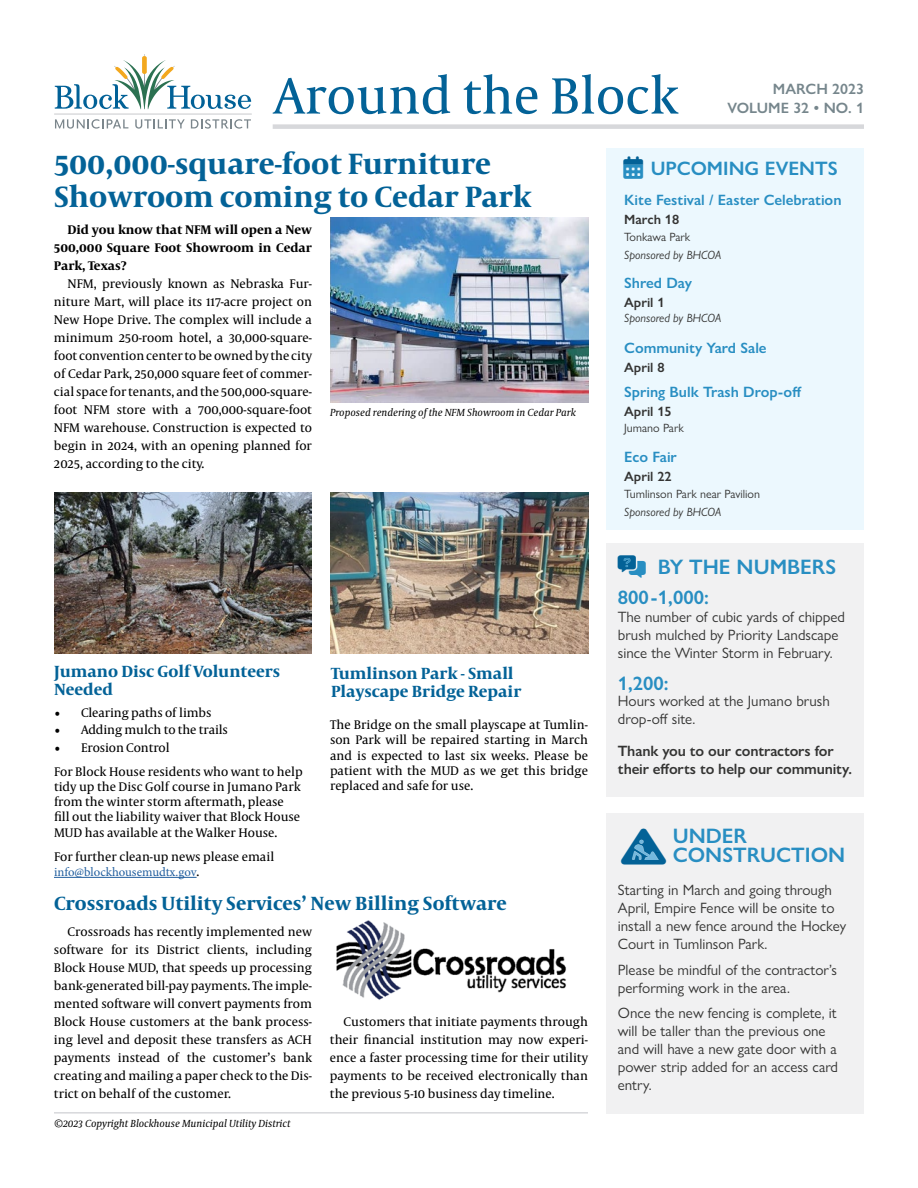
<style>
.page{position:relative;width:918px;height:1188px;background:#fff}
.page>*{position:absolute;margin:0;border:0;box-sizing:border-box;transform-origin:0 0}
.t1{font:52.05px "Capitolium News 2";color:#036297}
.t2{font:700 30px/33px "Capitolium News 2";color:#036297}
.t3{font:600 21px/19.5px "Gill Sans Nova";color:#288ec2}
.t4{font:700 19.5px "Capitolium News 2";color:#036297}
.t5{font:600 19.5px "Gill Sans Nova";color:#288ec2}
.t6{font:700 16.5px/18px "Capitolium News 2";color:#036297}
.t7{font:15px/18px "Gill Sans Nova";color:#343433}
.t8{font:600 15px "Gill Sans Nova";color:#288ec2}
.t9{font:600 15px/18px "Gill Sans Nova";letter-spacing:-.01em;color:#343433}
.t10{font:600 15px/18.9px "Gill Sans Nova";color:#76868c;text-align:right}
.t11{font:600 13.5px "Gill Sans Nova";color:#343433}
.t12{font:12.75px/18px "Capitolium News 2";color:#000;text-align:justify}
.t13{font:700 12.75px/18px "Capitolium News 2";color:#000;text-align:justify}
.t14{font:12.75px "Minion Pro";letter-spacing:-.005em;color:#215e9e}
.t15{font:italic 12px "Gill Sans Nova";color:#343433}
.t16{font:12px "Gill Sans Nova";color:#343433}
.t17{font:italic 10.5px "Capitolium News 2";color:#000}
.s1{font-family:"Capitolium News 2";color:#000}
</style>
<div class="page">
<svg style="left:55px;top:119px;width:73px;height:10px"></svg>
<svg style="left:135px;top:119px;width:50px;height:10px"></svg>
<svg style="left:191px;top:119px;width:60px;height:10px"></svg>
<hr style="left:144px;top:54px;width:1px;height:42px;background:#7b868c">
<div style="left:142px;top:56px;width:5px;height:18px;background:#f3a81e;border-radius:2px"></div>
<svg style="left:55px;top:60px;width:196px;height:49px"></svg>
<hr style="left:54px;top:113px;width:198px;height:2px;background:#d5d6d8">
<div style="left:273px;top:124px;width:591px;height:5px;background:#d7d8db"></div>
<div style="left:606px;top:813px;width:258px;height:300px;background:#f1f1f2"></div>
<div style="left:606px;top:543px;width:258px;height:254px;background:#f1f1f2"></div>
<div style="left:606px;top:148px;width:257px;height:382px;background:#ecf8fe"></div>
<img style="left:330px;top:492px;width:258px;height:161px">
<hr style="left:54px;top:1112px;width:534px;height:2px;background:#d7d8db">
<hr style="left:54px;top:877px;width:143px;height:1px;background:#215e9e">
<img style="left:54px;top:492px;width:258px;height:161px">
<img style="left:330px;top:217px;width:258px;height:185px">
<img style="left:336px;top:921px;width:230px;height:79px">
<h1 class="t1" style="left:274px;top:60px;width:406px">Around the Block</h1>
<p class="t10" style="left:728px;top:80px;width:138px">MARCH 2023<br>VOLUME 32 • NO. 1</p>
<h2 class="t2" style="left:54px;top:146px;width:479px">500,000-square-foot Furniture<br>Showroom coming to Cedar Park</h2>
<p class="t13" style="left:54px;top:220px;width:260px;text-indent:14px">Did you know that NFM will open a New 500,000 Square Foot Showroom in Cedar Park, Texas?</p>
<p class="t12" style="left:54px;top:274px;width:260px;text-indent:14px">NFM, previously known as Nebraska Fur&shy;niture Mart, will place its 117-acre project on New Hope Drive. The complex will include a minimum 250-room hotel, a 30,000-square&shy;foot convention center to be owned by the city of Cedar Park, 250,000 square feet of commer&shy;cial space for tenants, and the 500,000-square&shy;foot NFM store with a 700,000-square-foot NFM warehouse. Construction is expected to begin in 2024, with an opening planned for 2025, according to the city.</p>
<p class="t17" style="left:330px;top:405px;width:247px">Proposed rendering of the NFM Showroom in Cedar Park</p>
<p class="t6" style="left:54px;top:661px;width:228px">Jumano Disc Golf Volunteers<br>Needed</p>
<p class="t12" style="left:54px;top:703px;width:159px">• Clearing paths of limbs</p>
<p class="t12" style="left:54px;top:721px;width:175px">• Adding mulch to the trails</p>
<p class="t12" style="left:54px;top:735px;width:250px;line-height:24px">• Erosion Control<br>For Block House residents who want to help</p>
<p class="t12" style="left:54px;top:778px;width:248px;line-height:15.3px;text-align:left">tidy up the Disc Golf course in Jumano Park from the winter storm aftermath, please fill out the liability waiver that Block House MUD has available at the Walker House.</p>
<p class="t12" style="left:54px;top:847px;width:222px">For further clean-up news please email</p>
<p class="t14" style="left:54px;top:863px;width:147px">info@blockhousemudtx.gov<span class="s1">.</span></p>
<p class="t6" style="left:331px;top:664px;width:192px">Tumlinson Park - Small<br>Playscape Bridge Repair</p>
<p class="t12" style="left:330px;top:717px;width:260px;line-height:15.3px">The Bridge on the small playscape at Tumlin&shy;son Park will be repaired starting in March and is expected to last six weeks. Please be patient with the MUD as we get this bridge replaced and safe for use.</p>
<h3 class="t4" style="left:54px;top:889px;width:454px">Crossroads Utility Services’ New Billing Software</h3>
<p class="t12" style="left:54px;top:922px;width:260px;text-indent:14px">Crossroads has recently implemented new software for its District clients, including Block House MUD, that speeds up processing bank-generated bill-pay payments. The imple&shy;mented software will convert payments from Block House customers at the bank process&shy;ing level and deposit these transfers as ACH payments instead of the customer’s bank creating and mailing a paper check to the Dis&shy;trict on behalf of the customer.</p>
<p class="t17" style="left:54px;top:1117px;width:238px">©2023 Copyright Blockhouse Municipal Utility District</p>
<p class="t12" style="left:330px;top:1012px;width:259px;text-indent:14px">Customers that initiate payments through their financial institution may now experi&shy;ence a faster processing time for their utility payments to be received electronically than the previous 5-10 business day timeline.</p>
<h3 class="t5" style="left:651px;top:156px;width:188px">UPCOMING EVENTS</h3>
<p class="t8" style="left:624px;top:191px;width:219px">Kite Festival / Easter Celebration</p>
<p class="t11" style="left:624px;top:211px;width:56px">March 18</p>
<p class="t16" style="left:624px;top:229px;width:68px">Tonkawa Park</p>
<p class="t15" style="left:624px;top:247px;width:99px">Sponsored by BHCOA</p>
<p class="t8" style="left:624px;top:274px;width:69px">Shred Day</p>
<p class="t11" style="left:624px;top:294px;width:42px">April 1</p>
<p class="t15" style="left:624px;top:310px;width:99px">Sponsored by BHCOA</p>
<p class="t8" style="left:624px;top:339px;width:144px">Community Yard Sale</p>
<p class="t11" style="left:624px;top:359px;width:42px">April 8</p>
<p class="t8" style="left:624px;top:383px;width:179px">Spring Bulk Trash Drop-off</p>
<p class="t11" style="left:624px;top:403px;width:49px">April 15</p>
<p class="t16" style="left:624px;top:421px;width:61px">Jumano Park</p>
<p class="t8" style="left:624px;top:448px;width:54px">Eco Fair</p>
<p class="t11" style="left:624px;top:468px;width:49px">April 22</p>
<p class="t16" style="left:624px;top:486px;width:137px">Tumlinson Park near Pavilion</p>
<p class="t15" style="left:624px;top:504px;width:99px">Sponsored by BHCOA</p>
<h3 class="t3" style="left:658px;top:557px;width:180px">BY THE NUMBERS</h3>
<h3 class="t5" style="left:618px;top:585px;width:93px">800-1,000:</h3>
<p class="t7" style="left:618px;top:608px;width:229px">The number of cubic yards of chipped brush mulched by Priority Landscape since the Winter Storm in February.</p>
<p class="t7" style="left:618px;top:692px;width:213px">Hours worked at the Jumano brush drop-off site.</p>
<p class="t9" style="left:618px;top:742px;width:236px">Thank you to our contractors for their efforts to help our community.</p>
<h3 class="t5" style="left:618px;top:671px;width:52px">1,200:</h3>
<h3 class="t3" style="left:673px;top:826px;width:174px">UNDER<br>CONSTRUCTION</h3>
<p class="t7" style="left:618px;top:881px;width:230px">Starting in March and going through April, Empire Fence will be onsite to install a new fence around the Hockey Court in Tumlinson Park.</p>
<p class="t7" style="left:618px;top:960px;width:221px">Please be mindful of the contractor’s performing work in the area.</p>
<p class="t7" style="left:618px;top:1004px;width:222px">Once the new fencing is complete, it will be taller than the previous one and will have a new gate door with a power strip added for an access card entry.</p>
</div>
